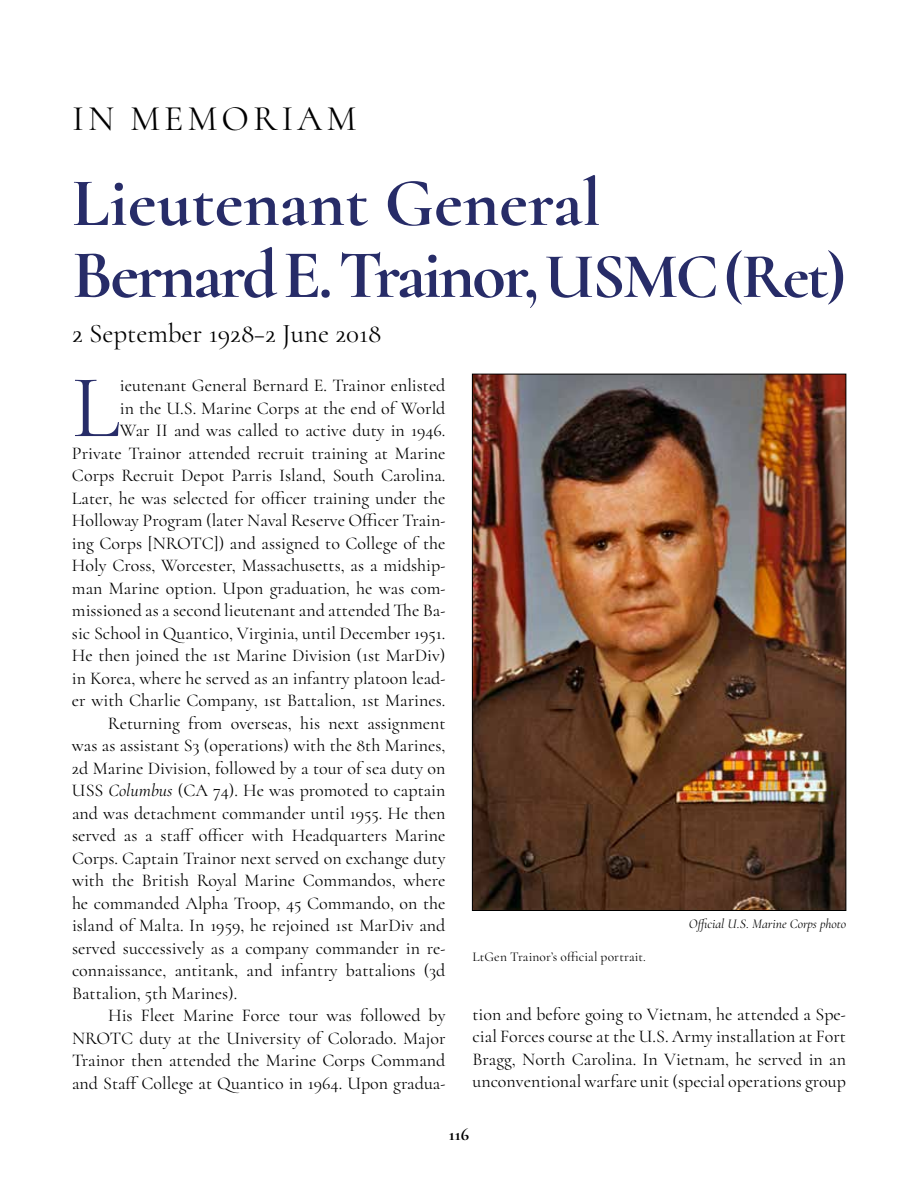
<style>
.page{position:relative;width:918px;height:1188px;background:#fff}
.page>*{position:absolute;margin:0;border:0;box-sizing:border-box;transform-origin:0 0}
.t1{font:90px "Cormorant";color:#272c68}
.t2{font:700 69px/72px "Cormorant";color:#272c68}
.t3{font:36px "Cormorant";letter-spacing:.11em;color:#000}
.t4{font:27px "Cormorant";color:#000}
.t5{font:18px/22.5px "Cormorant";color:#000;text-align:justify}
.t6{font:700 18px "Cormorant";color:#000}
.t7{font:13.5px "Cormorant";letter-spacing:.005em;color:#000}
.t8{font:italic 13.5px "Cormorant";color:#000}
.s1{font-size:64.5px}
.s2{font-style:italic}
</style>
<div class="page">
<img style="left:474px;top:376px;width:370px;height:533px">
<h3 class="t3" style="left:72px;top:97px;width:286px">IN MEMORIAM</h3>
<h2 class="t2" style="left:72px;top:166px;width:776px">Lieutenant General<br>Bernard E. Trainor, <span class="s1">USMC (Ret)</span></h2>
<h3 class="t4" style="left:72px;top:317px;width:311px">2 September 1928–2 June 2018</h3>
<h1 class="t1" style="left:72px;top:352px;width:49px">L</h1>
<p class="t5" style="left:120px;top:374px;width:327px">ieutenant General Bernard E. Trainor enlisted</p>
<p class="t5" style="left:120px;top:396px;width:327px">in the U.S. Marine Corps at the end of World</p>
<p class="t5" style="left:120px;top:419px;width:327px">War II and was called to active duty in 1946.</p>
<p class="t5" style="left:72px;top:441px;width:375px">Private Trainor attended recruit training at Marine</p>
<p class="t5" style="left:72px;top:464px;width:375px">Corps Recruit Depot Parris Island, South Carolina.</p>
<p class="t5" style="left:72px;top:486px;width:375px">Later, he was selected for officer training under the</p>
<p class="t5" style="left:72px;top:509px;width:375px">Holloway Program (later Naval Reserve Officer Train-</p>
<p class="t5" style="left:72px;top:531px;width:375px">ing Corps [NROTC]) and assigned to College of the</p>
<p class="t5" style="left:72px;top:554px;width:375px">Holy Cross, Worcester, Massachusetts, as a midship-</p>
<p class="t5" style="left:72px;top:576px;width:375px">man Marine option. Upon graduation, he was com-</p>
<p class="t5" style="left:72px;top:599px;width:375px">missioned as a second lieutenant and attended The Ba-</p>
<p class="t5" style="left:72px;top:621px;width:375px">sic School in Quantico, Virginia, until December 1951.</p>
<p class="t5" style="left:72px;top:644px;width:375px">He then joined the 1st Marine Division (1st MarDiv)</p>
<p class="t5" style="left:72px;top:666px;width:375px">in Korea, where he served as an infantry platoon lead-</p>
<p class="t5" style="left:72px;top:689px;width:375px">er with Charlie Company, 1st Battalion, 1st Marines.</p>
<p class="t5" style="left:108px;top:711px;width:339px">Returning from overseas, his next assignment</p>
<p class="t5" style="left:72px;top:734px;width:375px">was as assistant S3 (operations) with the 8th Marines,</p>
<p class="t5" style="left:72px;top:756px;width:375px">2d Marine Division, followed by a tour of sea duty on</p>
<p class="t5" style="left:72px;top:779px;width:375px">USS <span class="s2">Columbus</span> (CA 74). He was promoted to captain</p>
<p class="t5" style="left:72px;top:801px;width:375px">and was detachment commander until 1955. He then</p>
<p class="t5" style="left:72px;top:824px;width:375px">served as a staff officer with Headquarters Marine</p>
<p class="t5" style="left:72px;top:846px;width:375px">Corps. Captain Trainor next served on exchange duty</p>
<p class="t5" style="left:72px;top:869px;width:375px">with the British Royal Marine Commandos, where</p>
<p class="t5" style="left:72px;top:891px;width:375px">he commanded Alpha Troop, 45 Commando, on the</p>
<p class="t5" style="left:72px;top:914px;width:375px">island of Malta. In 1959, he rejoined 1st MarDiv and</p>
<p class="t5" style="left:72px;top:936px;width:375px">served successively as a company commander in re-</p>
<p class="t5" style="left:72px;top:959px;width:375px">connaissance, antitank, and infantry battalions (3d</p>
<p class="t5" style="left:72px;top:981px;width:167px">Battalion, 5th Marines).</p>
<p class="t5" style="left:108px;top:1004px;width:339px">His Fleet Marine Force tour was followed by</p>
<p class="t5" style="left:72px;top:1026px;width:375px">NROTC duty at the University of Colorado. Major</p>
<p class="t5" style="left:72px;top:1049px;width:375px">Trainor then attended the Marine Corps Command</p>
<p class="t5" style="left:72px;top:1071px;width:375px">and Staff College at Quantico in 1964. Upon gradua-</p>
<p class="t8" style="left:689px;top:916px;width:159px">Official U.S. Marine Corps photo</p>
<p class="t7" style="left:472px;top:949px;width:175px">LtGen Trainor’s official portrait.</p>
<p class="t5" style="left:473px;top:1003px;width:375px">tion and before going to Vietnam, he attended a Spe&shy;cial Forces course at the U.S. Army installation at Fort Bragg, North Carolina. In Vietnam, he served in an unconventional warfare unit (special operations group</p>
<p class="t6" style="left:449px;top:1123px;width:22px">116</p>
</div>
